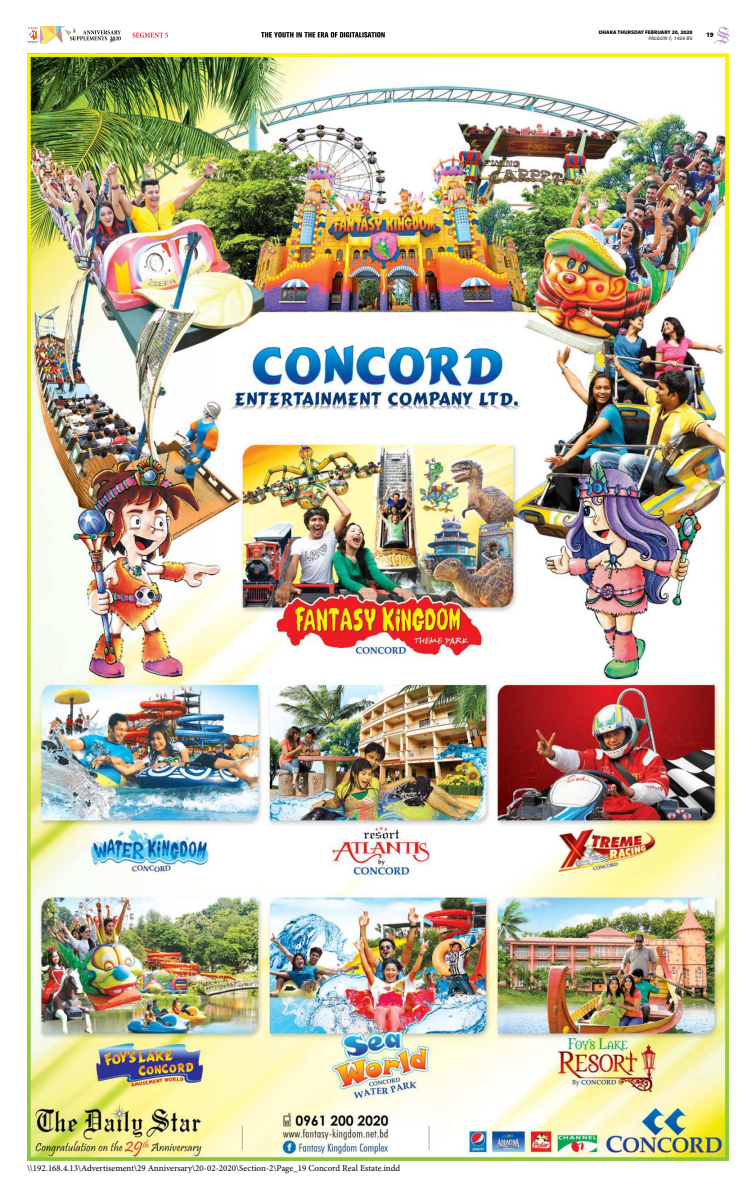
<style>
.page{position:relative;width:756px;height:1188px;background:#fff}
.page>*{position:absolute;margin:0;border:0;box-sizing:border-box;transform-origin:0 0}
.t1{font:9px "Minion Pro";color:#000}
.t2{font:900 6.75px "Myriad Pro";color:#000}
.t3{font:900 5.25px "Myriad Pro";color:#000}
.t4{font:italic 900 5.25px "Myriad Pro";color:#6d6e71}
</style>
<div class="page">
<img style="left:40px;top:27px;width:74px;height:16px">
<svg style="left:714px;top:27px;width:15px;height:16px"></svg>
<svg style="left:27px;top:27px;width:12px;height:16px"></svg>
<svg style="left:70px;top:30px;width:51px;height:10px"></svg>
<svg style="left:261px;top:32px;width:124px;height:6px"></svg>
<svg style="left:132px;top:33px;width:36px;height:5px"></svg>
<img style="left:27px;top:54px;width:702px;height:1107px">
<p class="t3" style="left:599px;top:31px;width:95px">DHAKA THURSDAY FEBRUARY 20, 2020</p>
<p class="t4" style="left:648px;top:36px;width:46px">FALGUN 7, 1426 BS</p>
<p class="t2" style="left:706px;top:33px;width:9px">19</p>
<p class="t1" style="left:27px;top:1164px;width:375px">\\192.168.4.13\Advertisement\29 Anniversary\20-02-2020\Section-2\Page_19 Concord Real Estate.indd</p>
</div>
